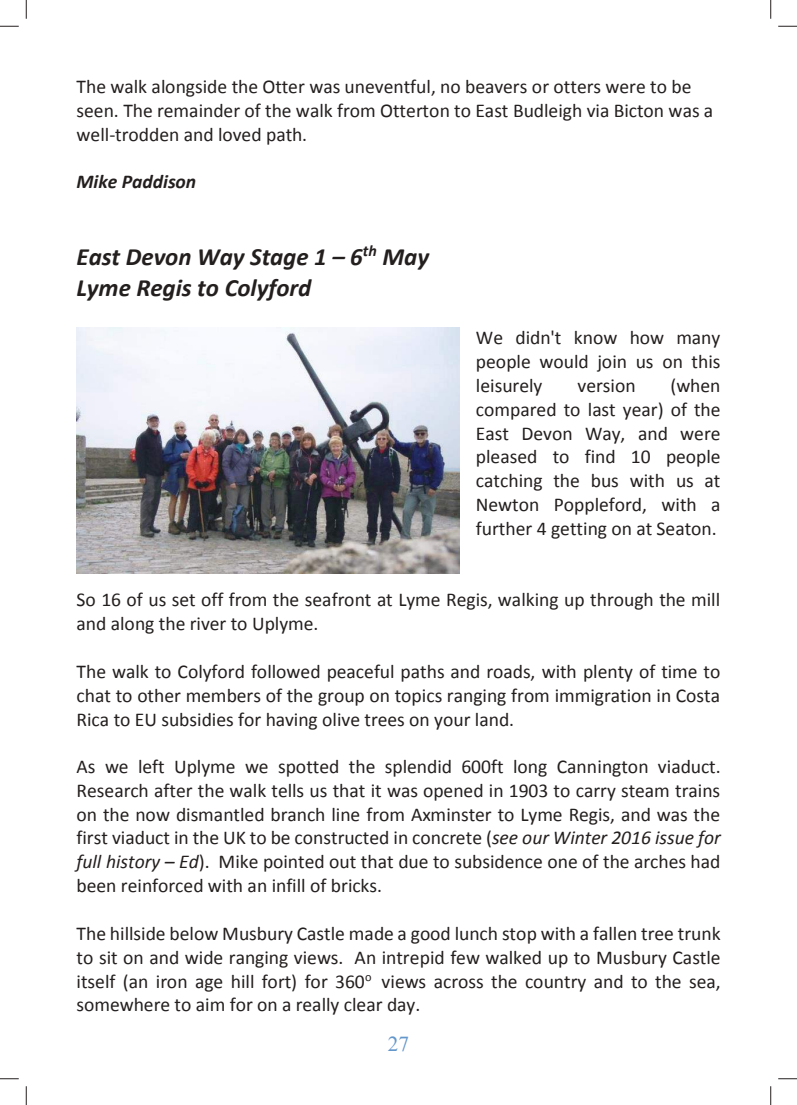
<style>
.page{position:relative;width:797px;height:1105px;background:#fff}
.page>*{position:absolute;margin:0;border:0;box-sizing:border-box;transform-origin:0 0}
.t1{font:italic 700 24.88px/30.2px "Calibri";color:#241f1f}
.t2{font:21.25px "Times New Roman";color:#6497cb}
.t3{font:19.62px/23.9px "Calibri";color:#241f1f;text-align:justify}
.t4{font:italic 700 19.62px "Calibri";color:#241f1f}
.s1{font-style:italic}
</style>
<div class="page">
<img style="left:77px;top:328px;width:382px;height:246px">
<svg style="left:0;top:25px;width:19px;height:2px"></svg>
<svg style="left:778px;top:25px;width:19px;height:2px"></svg>
<svg style="left:0;top:1078px;width:19px;height:1px"></svg>
<svg style="left:778px;top:1078px;width:19px;height:1px"></svg>
<svg style="left:25px;top:0;width:2px;height:19px"></svg>
<svg style="left:25px;top:1086px;width:2px;height:19px"></svg>
<svg style="left:770px;top:0;width:1px;height:19px"></svg>
<svg style="left:770px;top:1086px;width:1px;height:19px"></svg>
<p class="t3" style="left:76px;top:75px;width:638px;text-align:left">The walk alongside the Otter was uneventful, no beavers or otters were to be seen. The remainder of the walk from Otterton to East Budleigh via Bicton was a well-trodden and loved path.</p>
<p class="t4" style="left:76px;top:169px;width:121px">Mike Paddison</p>
<p class="t1" style="left:76px;top:242px;width:354px">East Devon Way Stage 1 – 6<sup>th</sup> May<br>Lyme Regis to Colyford</p>
<p class="t3" style="left:476px;top:326px;width:246px">We didn't know how many people would join us on this leisurely</p>
<p class="t3" style="left:476px;top:374px;width:246px;text-indent:194px">(when compared to last year) of the East Devon Way, and were pleased to find 10 people catching the bus with us at Newton Poppleford, with a further 4 getting on at Seaton.</p>
<p class="t3" style="left:577px;top:374px;width:60px">version</p>
<p class="t3" style="left:76px;top:588px;width:645px">So 16 of us set off from the seafront at Lyme Regis, walking up through the mill and along the river to Uplyme.</p>
<p class="t3" style="left:76px;top:659px;width:645px">The walk to Colyford followed peaceful paths and roads, with plenty of time to chat to other members of the group on topics ranging from immigration in Costa Rica to EU subsidies for having olive trees on your land.</p>
<p class="t3" style="left:76px;top:755px;width:645px">As we left Uplyme we spotted the splendid 600ft long Cannington viaduct.<br>Research after the walk tells us that it was opened in 1903 to carry steam trains on the now dismantled branch line from Axminster to Lyme Regis, and was the first viaduct in the UK to be constructed in concrete (<span class="s1">see our Winter 2016 issue for full history – Ed</span>). Mike pointed out that due to subsidence one of the arches had been reinforced with an infill of bricks.</p>
<p class="t3" style="left:76px;top:921px;width:645px">The hillside below Musbury Castle made a good lunch stop with a fallen tree trunk to sit on and wide ranging views. An intrepid few walked up to Musbury Castle itself (an iron age hill fort) for 360<sup>o</sup> views across the country and to the sea, somewhere to aim for on a really clear day.</p>
<p class="t2" style="left:388px;top:1029px;width:23px">27</p>
</div>
